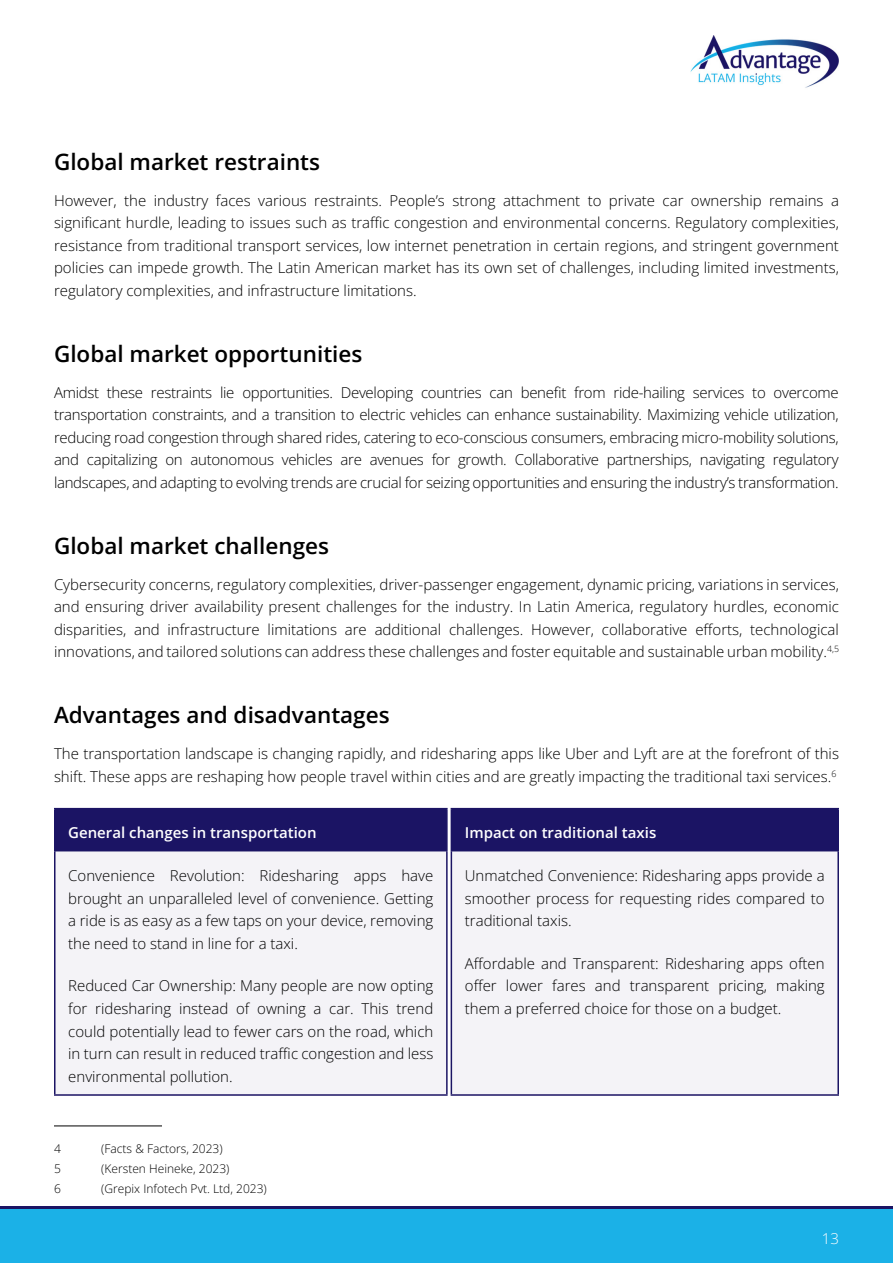
<style>
.page{position:relative;width:893px;height:1263px;background:#fff}
.page>*{position:absolute;margin:0;border:0;box-sizing:border-box;transform-origin:0 0}
.Heading_2{font:600 22.5px "Open Sans";color:#000}
.body{font:300 15px/22.5px "Open Sans";color:#000;text-align:justify}
.t1{font:600 15px "Open Sans";color:#fff}
.t2{font:300 15px "Open Sans";color:#fff}
.footnote{font:300 12px "Open Sans";color:#000}
</style>
<div class="page">
<div style="left:0;top:1209px;width:893px;height:54px;background:#1bb1e7"></div>
<hr style="left:0;top:1206px;width:893px;height:3px;background:#1b1464">
<img style="left:691px;top:35px;width:148px;height:53px">
<hr style="left:0;top:0;width:1px;height:432px;background:#1b1464">
<div style="left:56px;top:809px;width:781px;height:43px;background:#1b1464"></div>
<div style="left:56px;top:852px;width:781px;height:243px;background:#f4f3f7"></div>
<hr style="left:54px;top:852px;width:2px;height:242px;background:#1b1464">
<hr style="left:54px;top:1094px;width:394px;height:2px;background:#1b1464">
<hr style="left:446px;top:852px;width:2px;height:242px;background:#1b1464">
<hr style="left:451px;top:808px;width:388px;height:1px;background:#1b1464">
<hr style="left:451px;top:809px;width:1px;height:43px;background:#1b1464">
<hr style="left:837px;top:809px;width:2px;height:43px;background:#1b1464">
<hr style="left:451px;top:852px;width:1px;height:242px;background:#1b1464">
<hr style="left:837px;top:852px;width:2px;height:242px;background:#1b1464">
<hr style="left:451px;top:1094px;width:388px;height:2px;background:#1b1464">
<hr style="left:54px;top:808px;width:394px;height:1px;background:#1b1464">
<hr style="left:54px;top:809px;width:2px;height:43px;background:#1b1464">
<hr style="left:446px;top:809px;width:2px;height:43px;background:#1b1464">
<hr style="left:54px;top:1125px;width:108px;height:1px;background:#000">
<p class="Heading_2" style="left:54px;top:146px;width:268px">Global market restraints</p>
<p class="body" style="left:54px;top:188px;width:786px">However, the industry faces various restraints. People’s strong attachment to private car ownership remains a significant hurdle, leading to issues such as traffic congestion and environmental concerns. Regulatory complexities, resistance from traditional transport services, low internet penetration in certain regions, and stringent government policies can impede growth. The Latin American market has its own set of challenges, including limited investments, regulatory complexities, and infrastructure limitations.</p>
<p class="Heading_2" style="left:54px;top:338px;width:310px">Global market opportunities</p>
<p class="body" style="left:54px;top:380px;width:786px">Amidst these restraints lie opportunities. Developing countries can benefit from ride-hailing services to overcome transportation constraints, and a transition to electric vehicles can enhance sustainability. Maximizing vehicle utilization, reducing road congestion through shared rides, catering to eco-conscious consumers, embracing micro-mobility solutions, and capitalizing on autonomous vehicles are avenues for growth. Collaborative partnerships, navigating regulatory landscapes, and adapting to evolving trends are crucial for seizing opportunities and ensuring the industry’s transformation.</p>
<p class="Heading_2" style="left:54px;top:530px;width:277px">Global market challenges</p>
<p class="body" style="left:54px;top:572px;width:786px">Cybersecurity concerns, regulatory complexities, driver-passenger engagement, dynamic pricing, variations in services, and ensuring driver availability present challenges for the industry. In Latin America, regulatory hurdles, economic disparities, and infrastructure limitations are additional challenges. However, collaborative efforts, technological innovations, and tailored solutions can address these challenges and foster equitable and sustainable urban mobility.<sup>4,5</sup></p>
<p class="Heading_2" style="left:54px;top:699px;width:337px">Advantages and disadvantages</p>
<p class="body" style="left:54px;top:742px;width:786px">The transportation landscape is changing rapidly, and ridesharing apps like Uber and Lyft are at the forefront of this shift. These apps are reshaping how people travel within cities and are greatly impacting the traditional taxi services.<sup>6</sup></p>
<p class="t1" style="left:68px;top:822px;width:250px">General changes in transportation</p>
<p class="t1" style="left:465px;top:822px;width:193px">Impact on traditional taxis</p>
<p class="body" style="left:68px;top:864px;width:367px">Convenience Revolution: Ridesharing apps have brought an unparalleled level of convenience. Getting a ride is as easy as a few taps on your device, removing the need to stand in line for a taxi.</p>
<p class="body" style="left:68px;top:974px;width:367px">Reduced Car Ownership: Many people are now opting for ridesharing instead of owning a car. This trend could potentially lead to fewer cars on the road, which in turn can result in reduced traffic congestion and less environmental pollution.</p>
<p class="body" style="left:465px;top:864px;width:361px">Unmatched Convenience: Ridesharing apps provide a smoother process for requesting rides compared to traditional taxis.</p>
<p class="body" style="left:465px;top:952px;width:361px">Affordable and Transparent: Ridesharing apps often offer lower fares and transparent pricing, making them a preferred choice for those on a budget.</p>
<p class="footnote" style="left:54px;top:1140px;width:8px">4</p>
<p class="footnote" style="left:101px;top:1140px;width:123px">(Facts &amp; Factors, 2023)</p>
<p class="footnote" style="left:54px;top:1160px;width:8px">5</p>
<p class="footnote" style="left:101px;top:1160px;width:130px">(Kersten Heineke, 2023)</p>
<p class="footnote" style="left:54px;top:1181px;width:8px">6</p>
<p class="footnote" style="left:101px;top:1181px;width:167px">(Grepix Infotech Pvt. Ltd, 2023)</p>
<p class="t2" style="left:822px;top:1228px;width:19px">13</p>
</div>
